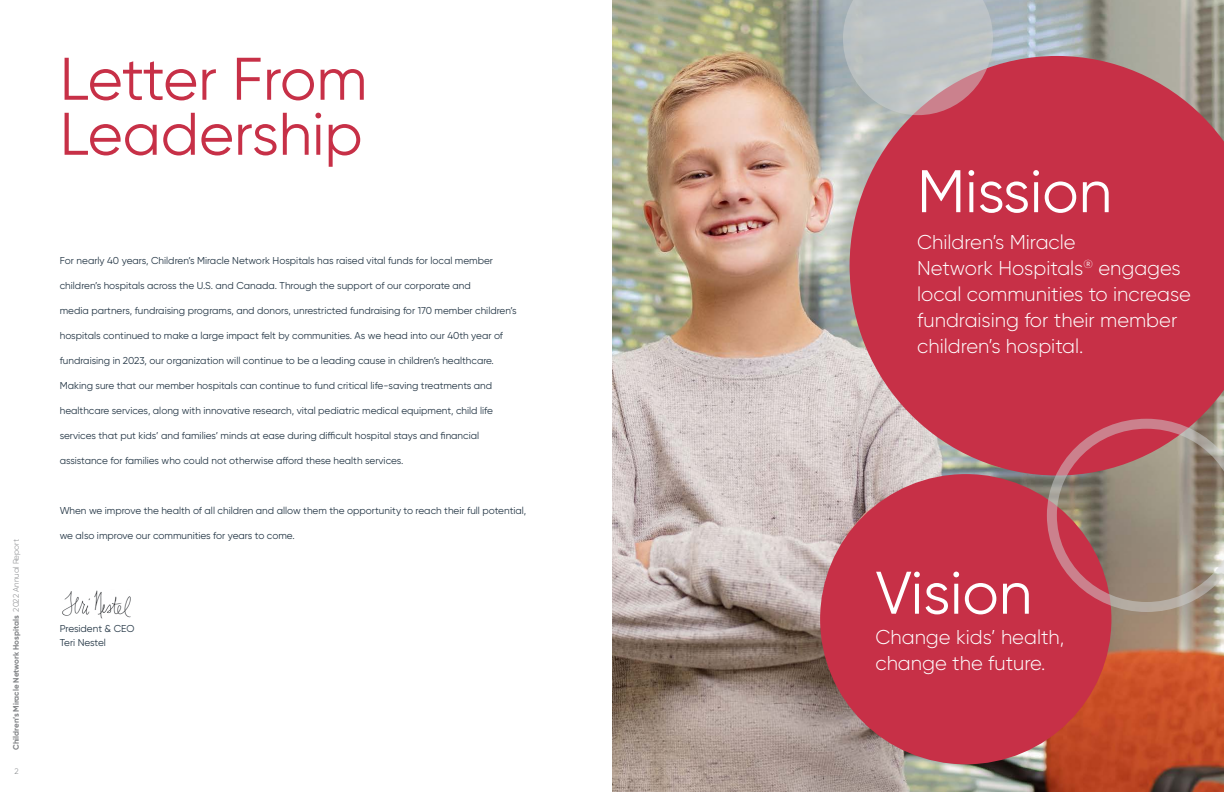
<style>
.page{position:relative;width:1224px;height:792px;background:#fff}
.page>*{position:absolute;margin:0;border:0;box-sizing:border-box;transform-origin:0 0}
.t1{font:60px/55px "Gilroy";color:#c73047}
.t2{font:60px "Gilroy";color:#fff}
.t3{font:300 20px/26px "Gilroy";color:#fff}
.t4{font:10px/14px "Gilroy";color:#253746}
.t5{font:700 8px "Gilroy";color:#808285}
.t6{font:300 8px "Gilroy";color:#808285}
.s1{font-weight:300}
</style>
<div class="page">
<img style="left:612px;top:0;width:612px;height:792px">
<svg style="left:850px;top:56px;width:374px;height:419px;background:#c54356"></svg>
<div style="left:820px;top:474px;width:291px;height:290px;background:#c73047;border-radius:50%"></div>
<img style="left:62px;top:590px;width:69px;height:29px">
<svg style="left:1047px;top:419px;width:177px;height:193px;background:#a77571"></svg>
<svg style="left:843px;top:0;width:150px;height:115px;background:#bcb3b6"></svg>
<p class="t5" style="left:11px;top:750px;width:212px;rotate:-90deg">Children’s Miracle Network Hospitals <span class="s1">2022 Annual Report</span></p>
<p class="t6" style="left:14px;top:767px;width:6px">2</p>
<h1 class="t1" style="left:60px;top:51px;width:309px">Letter From<br>Leadership</h1>
<p class="t4" style="left:60px;top:253px;width:435px">For nearly 40 years, Children’s Miracle Network Hospitals has raised vital funds for local member</p>
<p class="t4" style="left:60px;top:278px;width:413px">children’s hospitals across the U.S. and Canada. Through the support of our corporate and</p>
<p class="t4" style="left:60px;top:303px;width:458px">media partners, fundraising programs, and donors, unrestricted fundraising for 170 member children’s</p>
<p class="t4" style="left:60px;top:328px;width:445px">hospitals continued to make a large impact felt by communities. As we head into our 40th year of</p>
<p class="t4" style="left:60px;top:353px;width:436px">fundraising in 2023, our organization will continue to be a leading cause in children’s healthcare.</p>
<p class="t4" style="left:60px;top:378px;width:434px">Making sure that our member hospitals can continue to fund critical life-saving treatments and</p>
<p class="t4" style="left:60px;top:403px;width:435px">healthcare services, along with innovative research, vital pediatric medical equipment, child life</p>
<p class="t4" style="left:60px;top:428px;width:421px">services that put kids’ and families’ minds at ease during difficult hospital stays and financial</p>
<p class="t4" style="left:60px;top:453px;width:345px">assistance for families who could not otherwise afford these health services.</p>
<p class="t4" style="left:60px;top:503px;width:468px">When we improve the health of all children and allow them the opportunity to reach their full potential,</p>
<p class="t4" style="left:60px;top:528px;width:236px">we also improve our communities for years to come.</p>
<p class="t4" style="left:60px;top:621px;width:76px">President &amp; CEO<br>Teri Nestel</p>
<h1 class="t2" style="left:917px;top:155px;width:196px">Mission</h1>
<h2 class="t3" style="left:917px;top:229px;width:275px">Children’s Miracle<br>Network Hospitals<sup>®</sup> engages local communities to increase fundraising for their member children’s hospital.</h2>
<h1 class="t2" style="left:876px;top:556px;width:158px">Vision</h1>
<h2 class="t3" style="left:875px;top:624px;width:190px">Change kids’ health, change the future.</h2>
</div>
